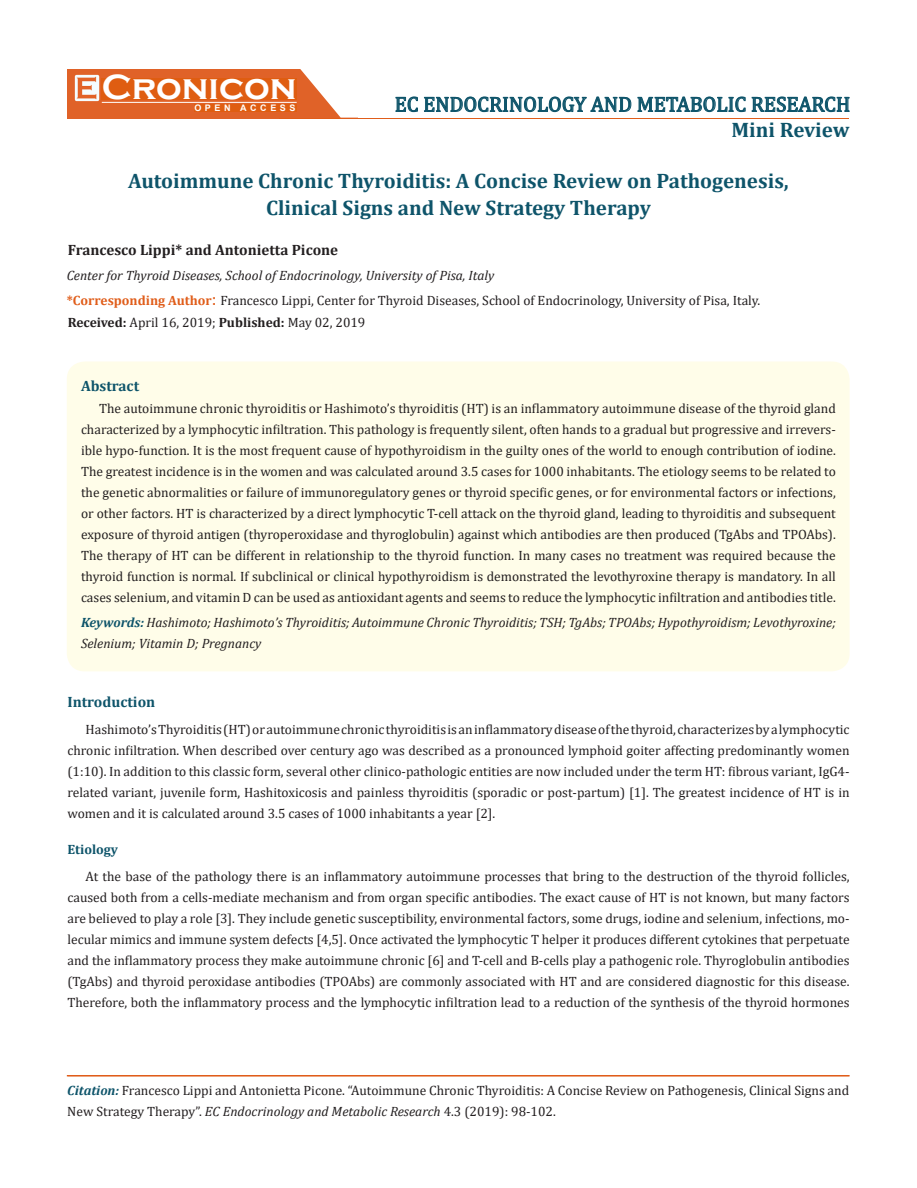
<style>
.page{position:relative;width:917px;height:1188px;background:#fff}
.page>*{position:absolute;margin:0;border:0;box-sizing:border-box;transform-origin:0 0}
.t1{font:700 36px "Copperplate Gothic";color:#fff}
.t2{font:700 21px/27px "Cambria";color:#0e546a;text-align:center}
.t3{font:21px "Cambria";color:#0e546a}
.t4{font:700 15px "Cambria";color:#231f20}
.t5{font:700 15px "Cambria";color:#0e546a}
.t6{font:13.5px/21px "Cambria";color:#231f20;text-align:justify}
.t7{font:italic 13.5px/21px "Cambria";color:#231f20}
.t8{font:700 13.5px "Cambria";color:#0e546a}
.t9{font:700 9px "Arial";letter-spacing:.4em;color:#fff}
.s1{font-weight:700;color:#e05d1a}
.s2{font-size:18px;color:#e05d1a}
.s3{font-weight:700}
.s4{font-weight:700;color:#0e546a}
.s5{font-weight:700;font-style:italic;color:#0e546a}
.s6{font-style:italic}
</style>
<div class="page">
<div style="left:67px;top:70px;width:290px;height:49px;background:#e06228"></div>
<img style="left:75px;top:75px;width:24px;height:26px">
<div style="left:102px;top:79px;width:195px;height:21px;background:#df5d11"></div>
<div style="left:194px;top:105px;width:103px;height:7px;background:#df5d11"></div>
<svg style="left:300px;top:69px;width:118px;height:49px"></svg>
<svg style="left:424px;top:97px;width:207px;height:15px"></svg>
<svg style="left:637px;top:97px;width:212px;height:15px"></svg>
<hr style="left:102px;top:102px;width:194px;height:1px;background:#fff">
<hr style="left:279px;top:118px;width:569px;height:1px;background:#e05d1a">
<div style="left:67px;top:362px;width:782px;height:309px;background:#fffde9;border-radius:18px"></div>
<p class="t1" style="left:102px;top:68px;width:196px">Cronicon</p>
<p class="t9" style="left:194px;top:102px;width:103px">OPEN ACCESS</p>
<p class="t3" style="left:394px;top:92px;width:457px">EC ENDOCRINOLOGY AND METABOLIC RESEARCH</p>
<p class="t2" style="left:731px;top:116px;width:120px">Mini Review</p>
<p class="t2" style="left:128px;top:166px;width:662px">Autoimmune Chronic Thyroiditis: A Concise Review on Pathogenesis,<br>Clinical Signs and New Strategy Therapy</p>
<p class="t4" style="left:68px;top:239px;width:272px">Francesco Lippi* and Antonietta Picone</p>
<p class="t7" style="left:67px;top:265px;width:429px">Center for Thyroid Diseases, School of Endocrinology, University of Pisa, Italy</p>
<p class="t6" style="left:67px;top:289px;width:694px"><span class="s1">*Corresponding Author</span><span class="s2">:</span> Francesco Lippi, Center for Thyroid Diseases, School of Endocrinology, University of Pisa, Italy.</p>
<p class="t6" style="left:68px;top:311px;width:299px"><span class="s3">Received:</span> April 16, 2019; <span class="s3">Published:</span> May 02, 2019</p>
<p class="t5" style="left:81px;top:375px;width:60px">Abstract</p>
<p class="t6" style="left:81px;top:397px;width:756px;text-indent:18px">The autoimmune chronic thyroiditis or Hashimoto’s thyroiditis (HT) is an inflammatory autoimmune disease of the thyroid gland characterized by a lymphocytic infiltration. This pathology is frequently silent, often hands to a gradual but progressive and irrevers&shy;ible hypo-function. It is the most frequent cause of hypothyroidism in the guilty ones of the world to enough contribution of iodine.<br>The greatest incidence is in the women and was calculated around 3.5 cases for 1000 inhabitants. The etiology seems to be related to the genetic abnormalities or failure of immunoregulatory genes or thyroid specific genes, or for environmental factors or infections, or other factors. HT is characterized by a direct lymphocytic T-cell attack on the thyroid gland, leading to thyroiditis and subsequent exposure of thyroid antigen (thyroperoxidase and thyroglobulin) against which antibodies are then produced (TgAbs and TPOAbs).<br>The therapy of HT can be different in relationship to the thyroid function. In many cases no treatment was required because the thyroid function is normal. If subclinical or clinical hypothyroidism is demonstrated the levothyroxine therapy is mandatory. In all cases selenium, and vitamin D can be used as antioxidant agents and seems to reduce the lymphocytic infiltration and antibodies title.</p>
<p class="t7" style="left:81px;top:611px;width:756px"><span class="s4">Keywords:</span> Hashimoto; Hashimoto’s Thyroiditis; Autoimmune Chronic Thyroiditis; TSH; TgAbs; TPOAbs; Hypothyroidism; Levothyroxine;<br>Selenium; Vitamin D; Pregnancy</p>
<p class="t5" style="left:67px;top:691px;width:89px">Introduction</p>
<p class="t6" style="left:67px;top:719px;width:783px;text-indent:18px">Hashimoto’s Thyroiditis (HT) or autoimmune chronic thyroiditis is an inflammatory disease of the thyroid, characterizes by a lymphocytic chronic infiltration. When described over century ago was described as a pronounced lymphoid goiter affecting predominantly women (1:10). In addition to this classic form, several other clinico-pathologic entities are now included under the term HT: fibrous variant, IgG4- related variant, juvenile form, Hashitoxicosis and painless thyroiditis (sporadic or post-partum) [1]. The greatest incidence of HT is in women and it is calculated around 3.5 cases of 1000 inhabitants a year [2].</p>
<p class="t8" style="left:67px;top:840px;width:52px">Etiology</p>
<p class="t6" style="left:67px;top:866px;width:783px;text-indent:18px">At the base of the pathology there is an inflammatory autoimmune processes that bring to the destruction of the thyroid follicles, caused both from a cells-mediate mechanism and from organ specific antibodies. The exact cause of HT is not known, but many factors are believed to play a role [3]. They include genetic susceptibility, environmental factors, some drugs, iodine and selenium, infections, mo&shy;lecular mimics and immune system defects [4,5]. Once activated the lymphocytic T helper it produces different cytokines that perpetuate and the inflammatory process they make autoimmune chronic [6] and T-cell and B-cells play a pathogenic role. Thyroglobulin antibodies (TgAbs) and thyroid peroxidase antibodies (TPOAbs) are commonly associated with HT and are considered diagnostic for this disease.<br>Therefore, both the inflammatory process and the lymphocytic infiltration lead to a reduction of the synthesis of the thyroid hormones</p>
<p class="t6" style="left:67px;top:1080px;width:783px"><span class="s5">Citation:</span> Francesco Lippi and Antonietta Picone. “Autoimmune Chronic Thyroiditis: A Concise Review on Pathogenesis, Clinical Signs and<br>New Strategy Therapy”. <span class="s6">EC Endocrinology and Metabolic Research</span> 4.3 (2019): 98-102.</p>
</div>
